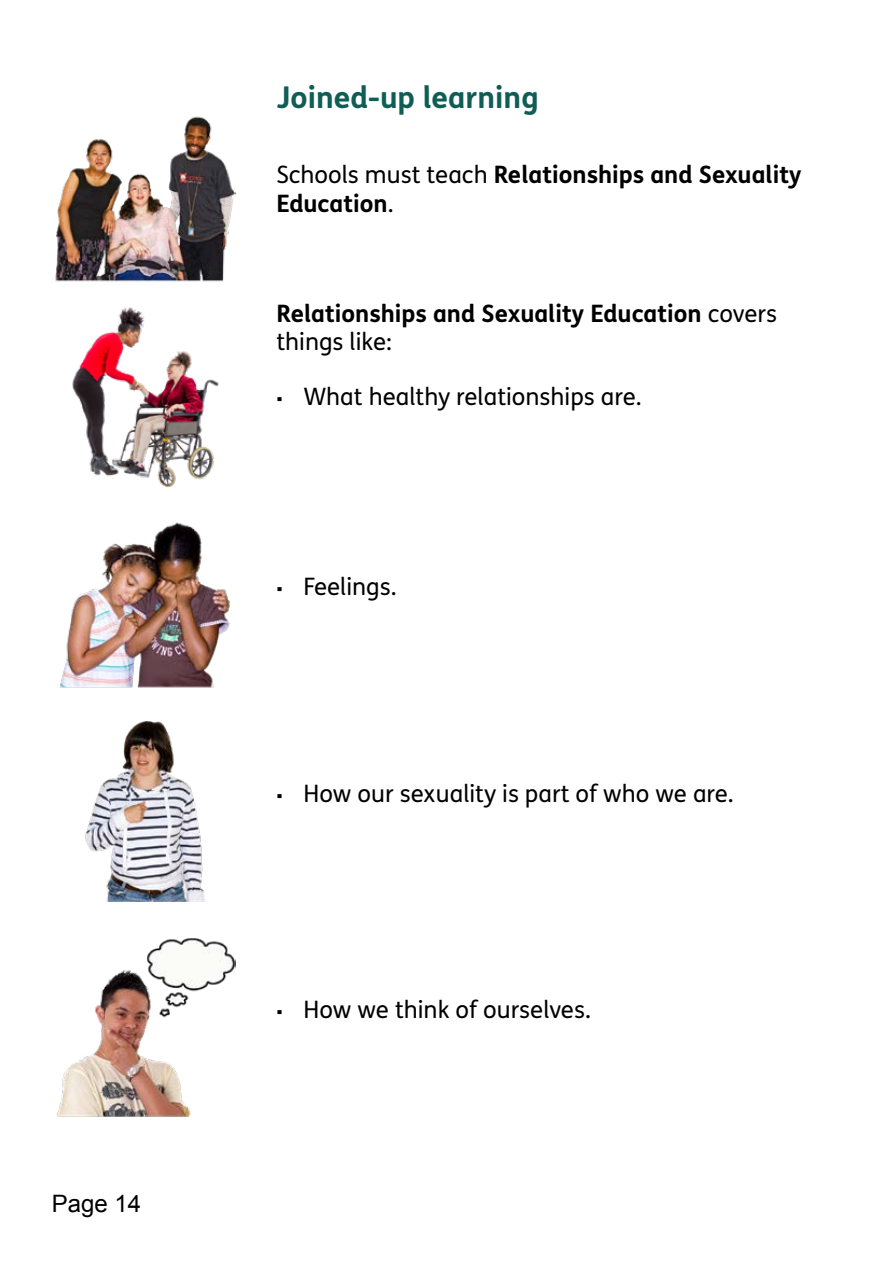
<style>
.page{position:relative;width:893px;height:1263px;background:#fff}
.page>*{position:absolute;margin:0;border:0;box-sizing:border-box;transform-origin:0 0}
.t1{font:700 30px "FS Me Pro";color:#0f5d55}
.t2{font:700 24px/28.8px "FS Me Pro";color:#000}
.t3{font:24px "FS Me Pro";color:#000}
.t4{font:24px "Arial";color:#000}
.s1{font-weight:400}
.s2{font-family:"Verdana";font-size:18px}
</style>
<div class="page">
<img style="left:60px;top:522px;width:170px;height:166px">
<img style="left:55px;top:116px;width:181px;height:166px">
<img style="left:72px;top:307px;width:147px;height:180px">
<img style="left:85px;top:721px;width:120px;height:180px">
<img style="left:56px;top:938px;width:180px;height:179px">
<p class="t4" style="left:52px;top:1188px;width:91px">Page 14</p>
<h2 class="t1" style="left:276px;top:74px;width:264px">Joined-up learning</h2>
<p class="t2" style="left:276px;top:159px;width:527px"><span class="s1">Schools must teach</span> Relationships and Sexuality<br>Education<span class="s1">.</span></p>
<p class="t2" style="left:276px;top:297px;width:502px">Relationships and Sexuality Education <span class="s1">covers things like:</span></p>
<p class="t3" style="left:276px;top:380px;width:367px"><span class="s2">▪</span> What healthy relationships are.</p>
<p class="t3" style="left:276px;top:570px;width:122px"><span class="s2">▪</span> Feelings.</p>
<p class="t3" style="left:276px;top:777px;width:459px"><span class="s2">▪</span> How our sexuality is part of who we are.</p>
<p class="t3" style="left:276px;top:993px;width:316px"><span class="s2">▪</span> How we think of ourselves.</p>
</div>
